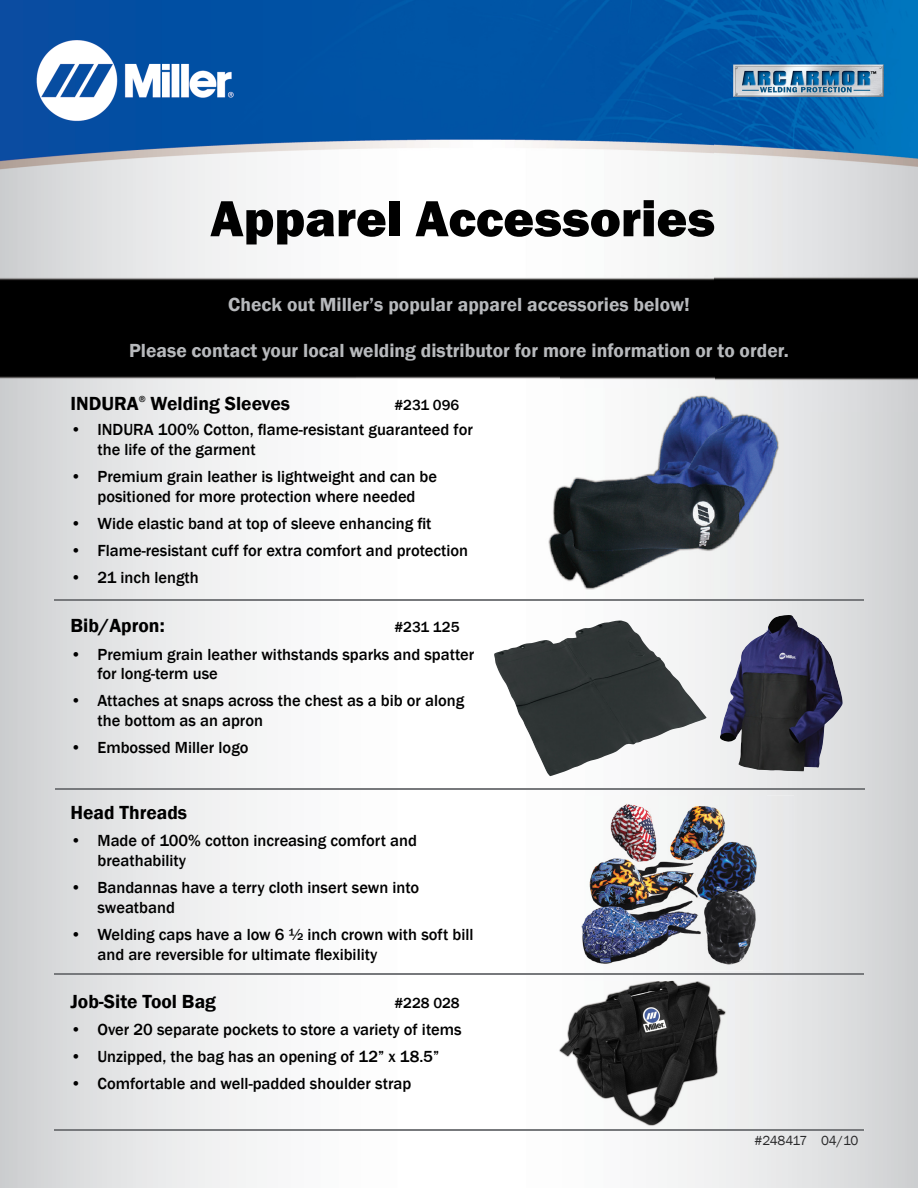
<style>
.page{position:relative;width:918px;height:1188px;background:#fff}
.page>*{position:absolute;margin:0;border:0;box-sizing:border-box;transform-origin:0 0}
.t1{font:800 52.5px "Franklin Gothic";color:#000}
.t2{font:600 19.5px "Franklin Gothic";color:#b7b9bc}
.t3{font:600 19.5px "Franklin Gothic";color:#000}
.t4{font:500 16.5px/19.8px "Franklin Gothic";color:#000}
.t5{font:500 15px "Franklin Gothic";color:#000}
.t6{font:13.5px "Franklin Gothic";letter-spacing:-.03em;color:#29292a}
</style>
<div class="page">
<img style="left:0;top:0;width:714px;height:360px">
<img style="left:714px;top:0;width:204px;height:412px">
<img style="left:0;top:360px;width:561px;height:828px">
<img style="left:561px;top:360px;width:154px;height:28px">
<hr style="left:54px;top:600px;width:810px;height:1px;background:#77797c">
<hr style="left:55px;top:788px;width:810px;height:1px;background:#77797c">
<hr style="left:54px;top:973px;width:810px;height:2px;background:#77797c">
<hr style="left:54px;top:1129px;width:810px;height:2px;background:#77797c">
<img style="left:514px;top:388px;width:296px;height:210px">
<img style="left:494px;top:620px;width:213px;height:156px">
<img style="left:720px;top:615px;width:123px;height:156px">
<img style="left:556px;top:795px;width:238px;height:186px">
<img style="left:763px;top:973px;width:31px;height:2px">
<img style="left:554px;top:971px;width:209px;height:158px">
<img style="left:556px;top:971px;width:207px;height:10px">
<h1 class="t1" style="left:210px;top:197px;width:506px">Apparel Accessories</h1>
<p class="t2" style="left:228px;top:296px;width:463px">Check out Miller’s popular apparel accessories below!</p>
<p class="t2" style="left:129px;top:343px;width:661px">Please contact your local welding distributor for more information or to order.</p>
<p class="t3" style="left:70px;top:395px;width:221px">INDURA<sup>®</sup> Welding Sleeves</p>
<p class="t5" style="left:394px;top:398px;width:66px">#231 096</p>
<p class="t4" style="left:97px;top:420px;width:377px;text-indent:-27px">• INDURA 100% Cotton, flame-resistant guaranteed for the life of the garment</p>
<p class="t4" style="left:70px;top:467px;width:368px;text-align:center">• Premium grain leather is lightweight and can be positioned for more protection where needed</p>
<p class="t4" style="left:70px;top:514px;width:363px">• Wide elastic band at top of sleeve enhancing fit</p>
<p class="t4" style="left:70px;top:541px;width:399px">• Flame-resistant cuff for extra comfort and protection</p>
<p class="t4" style="left:70px;top:568px;width:130px">• 21 inch length</p>
<p class="t3" style="left:70px;top:618px;width:96px">Bib/Apron:</p>
<p class="t5" style="left:394px;top:621px;width:67px">#231 125</p>
<p class="t4" style="left:97px;top:645px;width:378px;text-indent:-27px">• Premium grain leather withstands sparks and spatter for long-term use</p>
<p class="t4" style="left:97px;top:692px;width:368px;text-indent:-27px">• Attaches at snaps across the chest as a bib or along the bottom as an apron</p>
<p class="t4" style="left:70px;top:739px;width:180px">• Embossed Miller logo</p>
<p class="t3" style="left:70px;top:805px;width:118px">Head Threads</p>
<p class="t4" style="left:97px;top:832px;width:321px;text-indent:-27px">• Made of 100% cotton increasing comfort and breathability</p>
<p class="t4" style="left:97px;top:879px;width:323px;text-indent:-27px">• Bandannas have a terry cloth insert sewn into sweatband</p>
<p class="t4" style="left:97px;top:925px;width:378px;text-indent:-27px">• Welding caps have a low 6 ½ inch crown with soft bill and are reversible for ultimate flexibility</p>
<p class="t3" style="left:70px;top:994px;width:147px">Job-Site Tool Bag</p>
<p class="t5" style="left:394px;top:997px;width:67px">#228 028</p>
<p class="t4" style="left:70px;top:1021px;width:393px">• Over 20 separate pockets to store a variety of items</p>
<p class="t4" style="left:70px;top:1048px;width:370px">• Unzipped, the bag has an opening of 12” x 18.5”</p>
<p class="t4" style="left:70px;top:1075px;width:342px">• Comfortable and well-padded shoulder strap</p>
<p class="t6" style="left:755px;top:1134px;width:105px">#248417 04/10</p>
</div>
